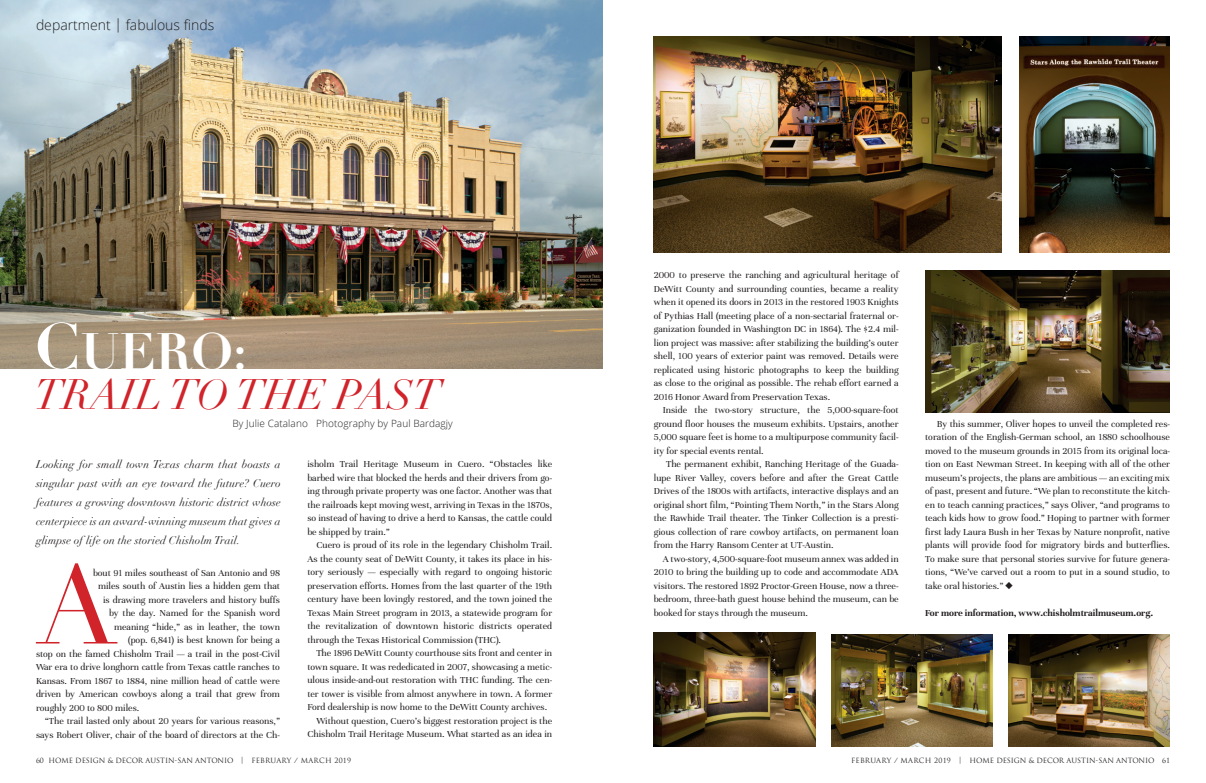
<style>
.page{position:relative;width:1206px;height:783px;background:#fff}
.page>*{position:absolute;margin:0;border:0;box-sizing:border-box;transform-origin:0 0}
.t1{font:109.8px "Didot";color:#d1232a}
.t2{font:700 49.9px "Didot";color:#fff}
.t3{font:italic 41.6px "Didot";color:#d1232a}
.t4{font:300 14px "Open Sans";color:#231f20}
.t5{font:italic 11px/18.9px "Didot";letter-spacing:.01em;color:#231f20;text-align:justify}
.t6{font:10px/13.5px "Unna";color:#231f20;text-align:justify}
.t7{font:700 10px "Unna";color:#231f20}
.t8{font:300 10px "Open Sans";letter-spacing:.01em;color:#231f20}
.t9{font:7px "Trajan Pro";color:#231f20}
.s1{font-size:63.8px}
</style>
<div class="page">
<img style="left:0;top:0;width:603px;height:368px">
<img style="left:654px;top:36px;width:347px;height:216px">
<img style="left:1019px;top:36px;width:151px;height:216px">
<img style="left:925px;top:270px;width:245px;height:142px">
<img style="left:654px;top:633px;width:161px;height:114px">
<img style="left:831px;top:635px;width:162px;height:112px">
<img style="left:1008px;top:635px;width:162px;height:112px">
<h3 class="t4" style="left:36px;top:15px;width:180px">department | fabulous finds</h3>
<h2 class="t2" style="left:34px;top:320px;width:214px"><span class="s1">C</span>UERO:</h2>
<h3 class="t3" style="left:34px;top:369px;width:408px">TRAIL TO THE PAST</h3>
<p class="t8" style="left:232px;top:416px;width:222px">By Julie Catalano Photography by Paul Bardagjy</p>
<p class="t6" style="left:307px;top:458px;width:246px">isholm Trail Heritage Museum in Cuero. “Obstacles like barbed wire that blocked the herds and their drivers from go&shy;ing through private property was one factor. Another was that the railroads kept moving west, arriving in Texas in the 1870s, so instead of having to drive a herd to Kansas, the cattle could be shipped by train.”</p>
<p class="t6" style="left:307px;top:539px;width:246px;text-indent:9px">Cuero is proud of its role in the legendary Chisholm Trail.<br>As the county seat of DeWitt County, it takes its place in his&shy;tory seriously — especially with regard to ongoing historic preservation efforts. Homes from the last quarter of the 19th century have been lovingly restored, and the town joined the Texas Main Street program in 2013, a statewide program for the revitalization of downtown historic districts operated through the Texas Historical Commission (THC).</p>
<p class="t6" style="left:316px;top:647px;width:237px">The 1896 DeWitt County courthouse sits front and center in</p>
<p class="t6" style="left:307px;top:660px;width:246px">town square. It was rededicated in 2007, showcasing a metic-</p>
<p class="t6" style="left:307px;top:674px;width:246px">ulous inside-and-out restoration with THC funding. The cen-</p>
<p class="t6" style="left:307px;top:687px;width:246px">ter tower is visible from almost anywhere in town. A former</p>
<p class="t6" style="left:307px;top:701px;width:241px">Ford dealership is now home to the DeWitt County archives.</p>
<p class="t6" style="left:316px;top:714px;width:237px">Without question, Cuero’s biggest restoration project is the</p>
<p class="t6" style="left:307px;top:728px;width:246px">Chisholm Trail Heritage Museum. What started as an idea in</p>
<p class="t5" style="left:36px;top:455px;width:246px">Looking for small town Texas charm that boasts a singular past with an eye toward the future? Cuero features a growing downtown historic district whose centerpiece is an award-winning museum that gives a glimpse of life on the storied Chisholm Trail.</p>
<h1 class="t1" style="left:36px;top:540px;width:83px">A</h1>
<p class="t6" style="left:93px;top:566px;width:189px">bout 91 miles southeast of San Antonio and 98</p>
<p class="t6" style="left:98px;top:580px;width:183px">miles south of Austin lies a hidden gem that</p>
<p class="t6" style="left:103px;top:593px;width:179px">is drawing more travelers and history buffs</p>
<p class="t6" style="left:109px;top:607px;width:172px">by the day. Named for the Spanish word</p>
<p class="t6" style="left:114px;top:620px;width:168px">meaning “hide,” as in leather, the town</p>
<p class="t6" style="left:128px;top:634px;width:153px">(pop. 6,841) is best known for being a</p>
<p class="t6" style="left:36px;top:647px;width:246px">stop on the famed Chisholm Trail — a trail in the post-Civil</p>
<p class="t6" style="left:36px;top:661px;width:245px">War era to drive longhorn cattle from Texas cattle ranches to</p>
<p class="t6" style="left:36px;top:674px;width:245px">Kansas. From 1867 to 1884, nine million head of cattle were</p>
<p class="t6" style="left:36px;top:688px;width:245px">driven by American cowboys along a trail that grew from</p>
<p class="t6" style="left:36px;top:701px;width:105px">roughly 200 to 800 miles.</p>
<p class="t6" style="left:45px;top:715px;width:237px">“The trail lasted only about 20 years for various reasons,”</p>
<p class="t6" style="left:36px;top:728px;width:245px">says Robert Oliver, chair of the board of directors at the Ch-</p>
<p class="t6" style="left:654px;top:269px;width:246px">2000 to preserve the ranching and agricultural heritage of DeWitt County and surrounding counties, became a reality when it opened its doors in 2013 in the restored 1903 Knights of Pythias Hall (meeting place of a non-sectarial fraternal or&shy;ganization founded in Washington DC in 1864). The $2.4 mil&shy;lion project was massive: after stabilizing the building’s outer shell, 100 years of exterior paint was removed. Details were replicated using historic photographs to keep the building as close to the original as possible. The rehab effort earned a 2016 Honor Award from Preservation Texas.</p>
<p class="t6" style="left:654px;top:404px;width:246px;text-indent:9px">Inside the two-story structure, the 5,000-square-foot ground floor houses the museum exhibits. Upstairs, another 5,000 square feet is home to a multipurpose community facil&shy;ity for special events rental.</p>
<p class="t6" style="left:654px;top:458px;width:246px;text-indent:12px">The permanent exhibit, Ranching Heritage of the Guada&shy;lupe River Valley, covers before and after the Great Cattle Drives of the 1800s with artifacts, interactive displays and an original short film, “Pointing Them North,” in the Stars Along the Rawhide Trail theater. The Tinker Collection is a presti&shy;gious collection of rare cowboy artifacts, on permanent loan from the Harry Ransom Center at UT-Austin.</p>
<p class="t6" style="left:654px;top:552px;width:246px;text-indent:9px">A two-story, 4,500-square-foot museum annex was added in 2010 to bring the building up to code and accommodate ADA visitors. The restored 1892 Proctor-Green House, now a three&shy;bedroom, three-bath guest house behind the museum, can be booked for stays through the museum.</p>
<p class="t6" style="left:925px;top:417px;width:246px;text-indent:12px">By this summer, Oliver hopes to unveil the completed res&shy;toration of the English-German school, an 1880 schoolhouse moved to the museum grounds in 2015 from its original loca&shy;tion on East Newman Street. In keeping with all of the other museum’s projects, the plans are ambitious — an exciting mix of past, present and future. “We plan to reconstitute the kitch&shy;en to teach canning practices,” says Oliver, “and programs to teach kids how to grow food.” Hoping to partner with former first lady Laura Bush in her Texas by Nature nonprofit, native plants will provide food for migratory birds and butterflies.<br>To make sure that personal stories survive for future genera&shy;tions, “We’ve carved out a room to put in a sound studio, to take oral histories.” ◆</p>
<p class="t7" style="left:925px;top:607px;width:230px">For more information, www.chisholmtrailmuseum.org.</p>
<p class="t9" style="left:36px;top:756px;width:317px">60 HOME DESIGN &amp; DECOR AUSTIN-SAN ANTONIO | FEBRUARY / MARCH 2019</p>
<p class="t9" style="left:851px;top:756px;width:320px">FEBRUARY / MARCH 2019 | HOME DESIGN &amp; DECOR AUSTIN-SAN ANTONIO 61</p>
</div>
